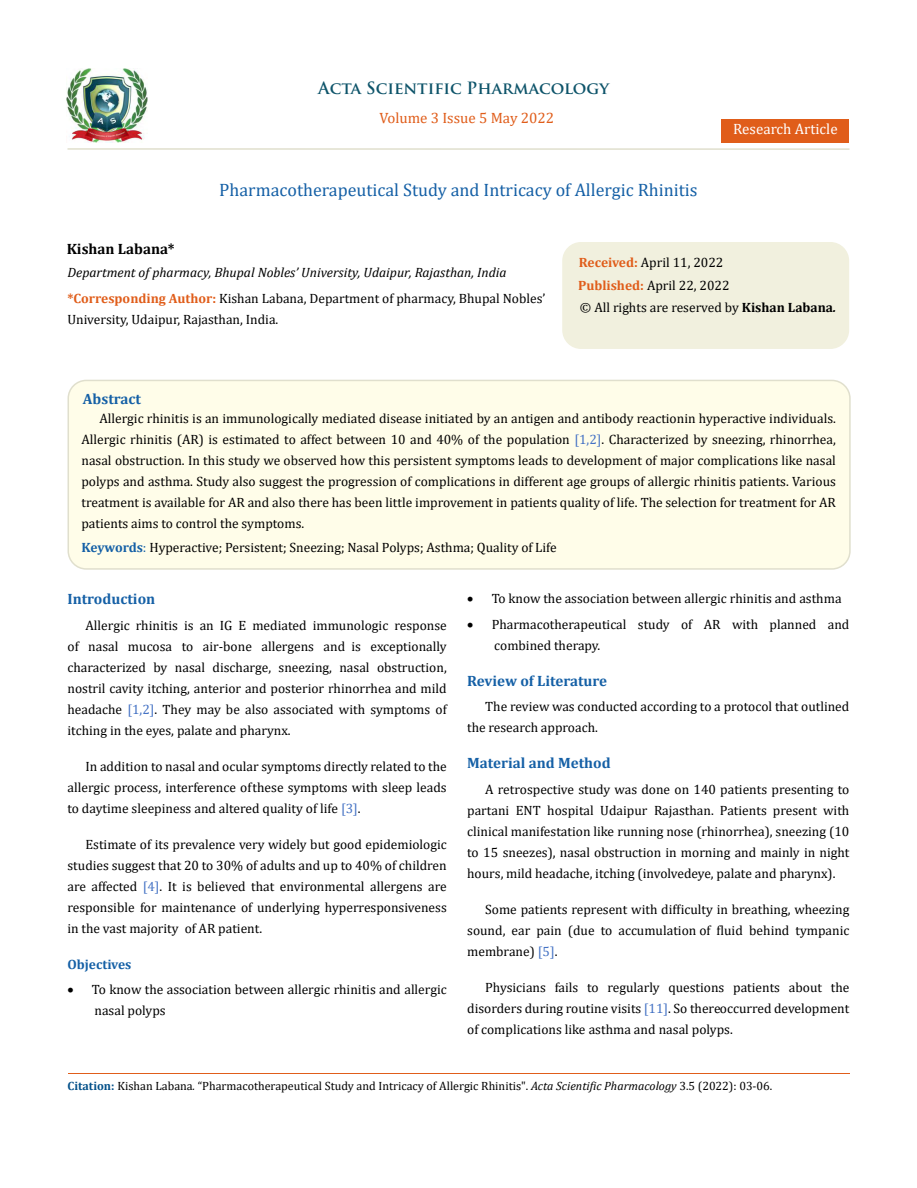
<style>
.page{position:relative;width:917px;height:1188px;background:#fff}
.page>*{position:absolute;margin:0;border:0;box-sizing:border-box;transform-origin:0 0}
.t1{font:18px "Cambria";color:#1560a6}
.t2{font:700 16.5px "Trajan Pro";color:#0e546a}
.t3{font:700 15px "Cambria";color:#1560a6}
.t4{font:15px "Cambria";color:#e05d1a}
.t5{font:15px "Cambria";color:#fff}
.t6{font:700 15px "Cambria";color:#000}
.t7{font:13.5px/21px "Cambria";color:#000;text-align:justify}
.t8{font:italic 13.5px/26.1px "Cambria";color:#000}
.t9{font:700 13.5px "Cambria";color:#1560a6}
.t10{font:12px "Cambria";color:#000}
.s1{font-weight:700;font-style:normal;color:#e05d1a}
.s2{font-style:normal}
.s3{font-weight:700;color:#e05d1a}
.s4{font-weight:700}
.s5{font-weight:700;font-style:italic}
.s6{color:#4472c4}
.s7{font-weight:700;color:#1560a6}
.s8{color:#1560a6}
.s9{font-weight:700;color:#035089}
.s10{font-style:italic}
</style>
<div class="page">
<img style="left:67px;top:68px;width:80px;height:74px">
<div style="left:721px;top:119px;width:128px;height:23px;background:#e05d1a"></div>
<div style="left:563px;top:243px;width:285px;height:105px;background:#f1f0de;border-radius:18px"></div>
<div style="left:562px;top:242px;width:287px;height:107px;border:2px solid #f1f0de;border-radius:18px"></div>
<div style="left:68px;top:380px;width:781px;height:189px;background:#fffde9;border-radius:18px"></div>
<div style="left:67px;top:380px;width:783px;height:190px;border:2px solid #e0dfcd;border-radius:18px"></div>
<hr style="left:68px;top:1073px;width:781px;height:1px;background:#e05d1a">
<hr style="left:67px;top:148px;width:782px;height:2px;background:#e0dfcd">
<p class="t2" style="left:318px;top:77px;width:292px">Acta Scientific Pharmacology</p>
<p class="t4" style="left:379px;top:109px;width:176px">Volume 3 Issue 5 May 2022</p>
<h1 class="t1" style="left:219px;top:180px;width:480px">Pharmacotherapeutical Study and Intricacy of Allergic Rhinitis</h1>
<p class="t5" style="left:733px;top:120px;width:106px">Research Article</p>
<p class="t6" style="left:67px;top:239px;width:109px">Kishan Labana*</p>
<p class="t8" style="left:67px;top:259px;width:479px">Department of pharmacy, Bhupal Nobles’ University, Udaipur, Rajasthan, India <span class="s1">*Corresponding Author:</span> <span class="s2">Kishan Labana, Department of pharmacy, Bhupal Nobles’</span></p>
<p class="t7" style="left:67px;top:309px;width:212px">University, Udaipur, Rajasthan, India.</p>
<p class="t7" style="left:578px;top:251px;width:153px;line-height:23px"><span class="s3">Received:</span> April 11, 2022<br><span class="s3">Published:</span> April 22, 2022</p>
<p class="t7" style="left:580px;top:297px;width:258px">© All rights are reserved by <span class="s4">Kishan Labana</span><span class="s5">.</span></p>
<p class="t3" style="left:83px;top:388px;width:60px">Abstract</p>
<p class="t7" style="left:81px;top:408px;width:756px;text-indent:18px">Allergic rhinitis is an immunologically mediated disease initiated by an antigen and antibody reaction in hyperactive individuals.<br>Allergic rhinitis (AR) is estimated to affect between 10 and 40% of the population <span class="s6">[1,2]</span>. Characterized by sneezing, rhinorrhea, nasal obstruction. In this study we observed how this persistent symptoms leads to development of major complications like nasal polyps and asthma. Study also suggest the progression of complications in different age groups of allergic rhinitis patients. Various treatment is available for AR and also there has been little improvement in patients quality of life. The selection for treatment for AR patients aims to control the symptoms.</p>
<p class="t7" style="left:81px;top:537px;width:476px"><span class="s7">Keywords</span><span class="s8">:</span> Hyperactive; Persistent; Sneezing; Nasal Polyps; Asthma; Quality of Life</p>
<p class="t3" style="left:67px;top:588px;width:89px">Introduction</p>
<p class="t7" style="left:67px;top:615px;width:381px;text-indent:18px">Allergic rhinitis is an IG E mediated immunologic response of nasal mucosa to air-bone allergens and is exceptionally characterized by nasal discharge, sneezing, nasal obstruction, nostril cavity itching, anterior and posterior rhinorrhea and mild headache <span class="s6">[1,2]</span>. They may be also associated with symptoms of itching in the eyes, palate and pharynx.</p>
<p class="t7" style="left:67px;top:756px;width:381px;text-indent:18px">In addition to nasal and ocular symptoms directly related to the allergic process, interference of these symptoms with sleep leads to daytime sleepiness and altered quality of life <span class="s6">[3]</span>.</p>
<p class="t7" style="left:67px;top:834px;width:381px;text-indent:18px">Estimate of its prevalence very widely but good epidemiologic studies suggest that 20 to 30% of adults and up to 40% of children are affected <span class="s6">[4]</span>. It is believed that environmental allergens are responsible for maintenance of underlying hyperresponsiveness in the vast majority of AR patient.</p>
<p class="t9" style="left:67px;top:955px;width:65px">Objectives</p>
<p class="t7" style="left:94px;top:979px;width:354px;text-indent:-27px">• To know the association between allergic rhinitis and allergic nasal polyps</p>
<p class="t7" style="left:467px;top:588px;width:376px">• To know the association between allergic rhinitis and asthma</p>
<p class="t7" style="left:494px;top:613px;width:357px;text-indent:-27px">• Pharmacotherapeutical study of AR with planned and combined therapy.</p>
<p class="t3" style="left:467px;top:670px;width:141px">Review of Literature</p>
<p class="t7" style="left:467px;top:696px;width:383px;text-indent:18px">The review was conducted according to a protocol that outlined the research approach.</p>
<p class="t3" style="left:467px;top:752px;width:145px">Material and Method</p>
<p class="t7" style="left:467px;top:778px;width:384px;text-indent:18px">A retrospective study was done on 140 patients presenting to partani ENT hospital Udaipur Rajasthan. Patients present with clinical manifestation like running nose (rhinorrhea), sneezing (10 to 15 sneezes), nasal obstruction in morning and mainly in night hours, mild headache, itching (involved eye, palate and pharynx).</p>
<p class="t7" style="left:467px;top:898px;width:384px;text-indent:18px">Some patients represent with difficulty in breathing, wheezing sound, ear pain (due to accumulation of fluid behind tympanic membrane) <span class="s6">[5]</span>.</p>
<p class="t7" style="left:467px;top:976px;width:384px;text-indent:18px">Physicians fails to regularly questions patients about the disorders during routine visits <span class="s6">[11]</span>. So there occurred development of complications like asthma and nasal polyps.</p>
<p class="t10" style="left:68px;top:1079px;width:706px"><span class="s9">Citation:</span> Kishan Labana<span class="s10">.</span> “Pharmacotherapeutical Study and Intricacy of Allergic Rhinitis". <span class="s10">Acta Scientific Pharmacology</span> 3.5 (2022): 03-06.</p>
</div>
